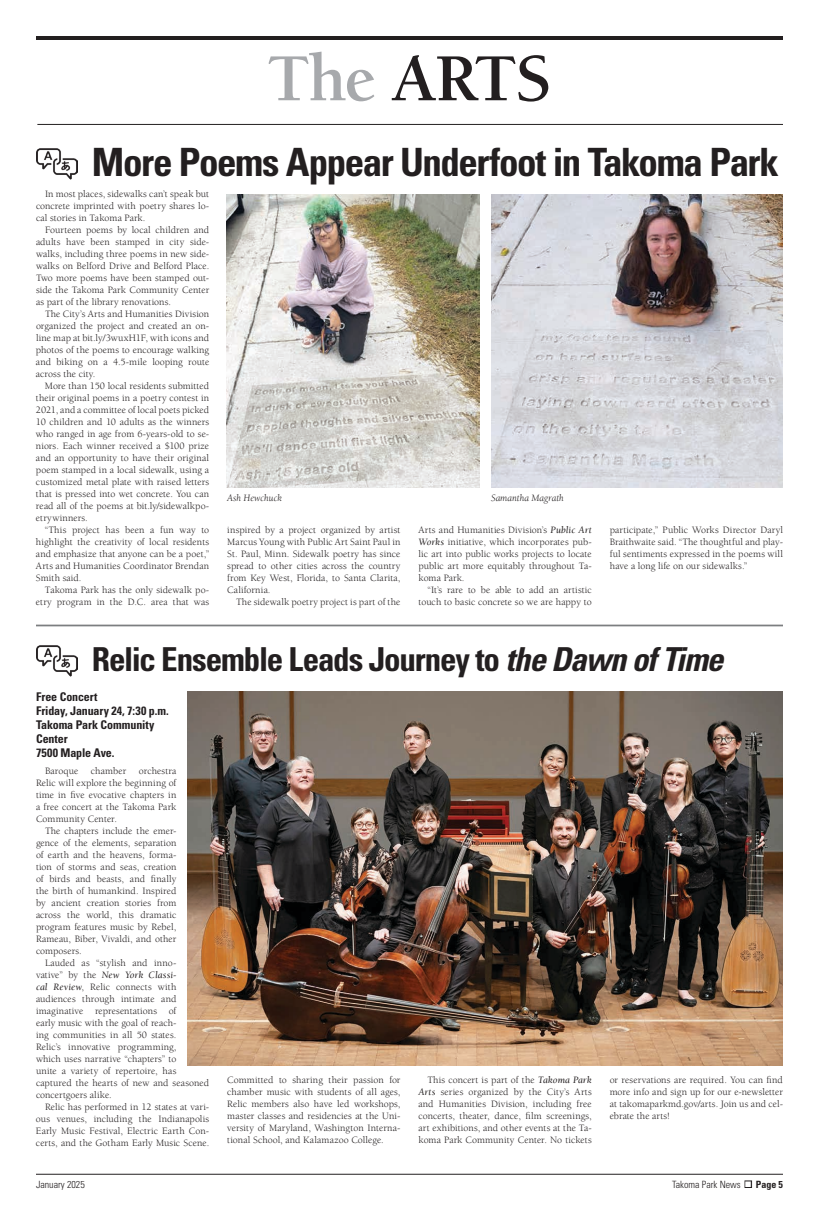
<style>
.page{position:relative;width:819px;height:1224px;background:#fff}
.page>*{position:absolute;margin:0;border:0;box-sizing:border-box;transform-origin:0 0}
.t1{font:700 69px "Berkeley Std";letter-spacing:-.03em;color:#231f20}
.t2{font:700 condensed 39px "Univers LT Std";letter-spacing:-.04em;color:#231f20}
.t3{font:700 condensed 33px "Univers LT Std";letter-spacing:-.035em;color:#231f20}
.t4{font:700 condensed 12px/14px "Univers LT Std";letter-spacing:-.01em;color:#231f20}
.t5{font:10px/12px "Berkeley Std";letter-spacing:.005em;color:#231f20;text-align:justify}
.t6{font:300 condensed 10px "Univers LT Std";color:#231f20}
.t7{font:italic 10px "Berkeley Std";color:#231f20}
.s1{color:#a7a9ac}
.s2{font-style:italic}
.s3{font-weight:700}
</style>
<div class="page">
<hr style="left:36px;top:1174px;width:747px;height:1px;background:#231f20">
<hr style="left:37px;top:124px;width:746px;height:1px;background:#231f20">
<hr style="left:36px;top:36px;width:747px;height:4px;background:#231f20">
<img style="left:226px;top:194px;width:254px;height:293px">
<img style="left:491px;top:194px;width:292px;height:293px">
<hr style="left:36px;top:625px;width:747px;height:1px;background:#6d6f71">
<hr style="left:36px;top:626px;width:747px;height:1px;background:#6d6f71">
<img style="left:187px;top:692px;width:596px;height:374px">
<img style="left:37px;top:148px;width:40px;height:31px">
<img style="left:37px;top:645px;width:40px;height:31px">
<h1 class="t1" style="left:267px;top:42px;width:287px"><span class="s1">The</span> ARTS</h1>
<h2 class="t2" style="left:92px;top:138px;width:689px">More Poems Appear Underfoot in Takoma Park</h2>
<p class="t5" style="left:36px;top:188px;width:175px;text-indent:9px">In most places, sidewalks can’t speak but concrete imprinted with poetry shares lo&shy;cal stories in Takoma Park.</p>
<p class="t5" style="left:36px;top:224px;width:175px;text-indent:9px">Fourteen poems by local children and adults have been stamped in city side&shy;walks, including three poems in new side&shy;walks on Belford Drive and Belford Place.<br>Two more poems have been stamped out&shy;side the Takoma Park Community Center as part of the library renovations.</p>
<p class="t5" style="left:36px;top:308px;width:175px;text-indent:9px">The City’s Arts and Humanities Division organized the project and created an on&shy;line map at bit.ly/3wuxH1F, with icons and photos of the poems to encourage walking and biking on a 4.5-mile looping route across the city.</p>
<p class="t5" style="left:36px;top:380px;width:175px;text-indent:9px">More than 150 local residents submitted their original poems in a poetry contest in 2021, and a committee of local poets picked 10 children and 10 adults as the winners who ranged in age from 6-years-old to se&shy;niors. Each winner received a $100 prize and an opportunity to have their original poem stamped in a local sidewalk, using a customized metal plate with raised letters that is pressed into wet concrete. You can read all of the poems at bit.ly/sidewalkpo&shy;etrywinners.</p>
<p class="t5" style="left:36px;top:524px;width:175px;text-indent:9px">“This project has been a fun way to highlight the creativity of local residents and emphasize that anyone can be a poet,” Arts and Humanities Coordinator Brendan Smith said.</p>
<p class="t5" style="left:36px;top:584px;width:175px;text-align:right">Takoma Park has the only sidewalk po&shy;etry program in the D.C. area that was</p>
<p class="t7" style="left:227px;top:492px;width:56px">Ash Hewchuck</p>
<p class="t7" style="left:491px;top:493px;width:74px">Samantha Magrath</p>
<p class="t5" style="left:227px;top:524px;width:175px">inspired by a project organized by artist Marcus Young with Public Art Saint Paul in St. Paul, Minn. Sidewalk poetry has since spread to other cities across the country from Key West, Florida, to Santa Clarita, California.</p>
<p class="t5" style="left:236px;top:596px;width:166px">The sidewalk poetry project is part of the</p>
<p class="t5" style="left:418px;top:524px;width:175px">Arts and Humanities Division’s <span class="s2">Public Art Works</span> initiative, which incorporates pub&shy;lic art into public works projects to locate public art more equitably throughout Ta&shy;koma Park.</p>
<p class="t5" style="left:418px;top:584px;width:175px;text-align:right">“It’s rare to be able to add an artistic touch to basic concrete so we are happy to</p>
<p class="t5" style="left:610px;top:524px;width:175px">participate,” Public Works Director Daryl Braithwaite said. “The thoughtful and play&shy;ful sentiments expressed in the poems will have a long life on our sidewalks.”</p>
<h3 class="t3" style="left:92px;top:639px;width:633px">Relic Ensemble Leads Journey to <span class="s2">the Dawn of Time</span></h3>
<p class="t4" style="left:36px;top:690px;width:134px">Free Concert<br>Friday, January 24, 7:30 p.m.<br>Takoma Park Community<br>Center<br>7500 Maple Ave.</p>
<p class="t5" style="left:45px;top:765px;width:35px">Baroque</p>
<p class="t5" style="left:36px;top:765px;width:142px;text-indent:55px">chamber orchestra Relic will explore the beginning of time in five evocative chapters in a free concert at the Takoma Park Community Center.</p>
<p class="t5" style="left:36px;top:825px;width:142px;text-indent:9px">The chapters include the emer&shy;gence of the elements, separation of earth and the heavens, forma&shy;tion of storms and seas, creation of birds and beasts, and finally the birth of humankind. Inspired by ancient creation stories from across the world, this dramatic program features music by Rebel, Rameau, Biber, Vivaldi, and other composers.</p>
<p class="t5" style="left:36px;top:957px;width:175px;text-align:left;text-indent:9px">Lauded as “stylish and inno-<br>vative” by the <span class="s2">New York Classi-<br>cal Review</span>, Relic connects with audiences through intimate and imaginative representations of<br>early music with the goal of reach-<br>ing communities in all 50 states.<br>Relic’s innovative programming,<br>which uses narrative “chapters” to<br>unite a variety of repertoire, has captured the hearts of new and seasoned concertgoers alike.</p>
<p class="t5" style="left:36px;top:1101px;width:175px;text-indent:9px">Relic has performed in 12 states at vari&shy;ous venues, including the Indianapolis Early Music Festival, Electric Earth Con&shy;certs, and the Gotham Early Music Scene.</p>
<p class="t5" style="left:227px;top:1074px;width:175px">Committed to sharing their passion for chamber music with students of all ages, Relic members also have led workshops, master classes and residencies at the Uni&shy;versity of Maryland, Washington Interna&shy;tional School, and Kalamazoo College.</p>
<p class="t5" style="left:418px;top:1074px;width:175px;text-indent:9px">This concert is part of the <span class="s2">Takoma Park Arts</span> series organized by the City’s Arts and Humanities Division, including free concerts, theater, dance, film screenings, art exhibitions, and other events at the Ta&shy;koma Park Community Center. No tickets</p>
<p class="t5" style="left:610px;top:1074px;width:175px">or reservations are required. You can find more info and sign up for our e-newsletter at takomaparkmd.gov/arts. Join us and cel&shy;ebrate the arts!</p>
<p class="t6" style="left:36px;top:1178px;width:50px">January 2025</p>
<p class="t6" style="left:672px;top:1178px;width:112px">Takoma Park News ■ <span class="s3">Page 5</span></p>
</div>
